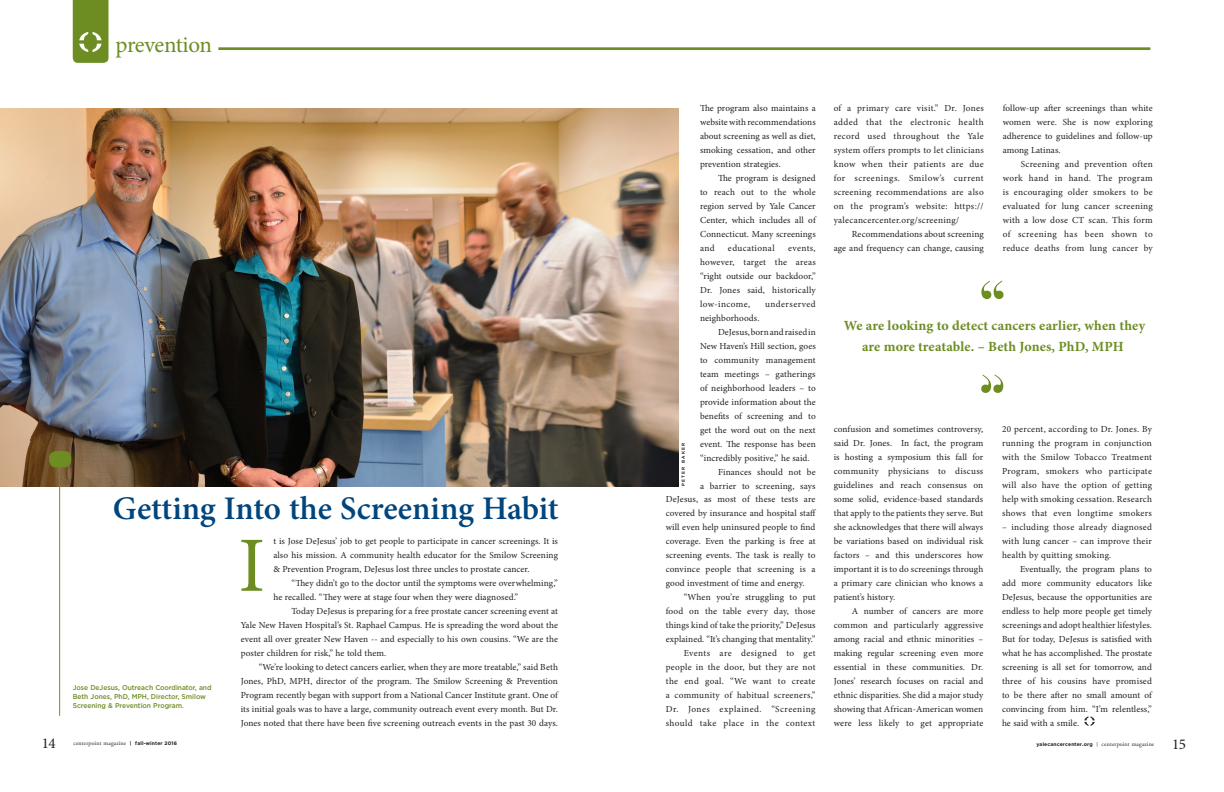
<style>
.page{position:relative;width:1224px;height:792px;background:#fff}
.page>*{position:absolute;margin:0;border:0;box-sizing:border-box;transform-origin:0 0}
.t1{font:78.3px "Minion Pro";color:#6d8d23}
.Headline_-_Dept{font:600 33px "Minion Pro";letter-spacing:-.005em;color:#00457d}
.t2{font:23px "Minion Pro";letter-spacing:-.025em;color:#6d8d23}
.t3{font:15px "Minion Pro";color:#231f20}
.Body_Text_-_no_inden{font:700 14px "Minion Pro";letter-spacing:.01em;color:#6d8d23}
.t4{font:9.2px/14px "Minion Pro";letter-spacing:.01em;color:#231f20;text-align:justify}
.t5{font:9.2px "Minion Pro";letter-spacing:.04em;color:#231f20}
.t6{font:9.2px "Minion Pro";letter-spacing:.045em;color:#231f20}
.t7{font:500 7px/9px "Gotham";letter-spacing:-.005em;color:#6d8d23;scale:.96 1}
.t8{font:6px "Adobe Garamond Pro";letter-spacing:.025em;color:#231f20}
.t9{font:700 5px "Gotham";letter-spacing:.025em;color:#231f20}
.Photo_Credit{font:700 4.2px "Gotham";letter-spacing:.3em;color:#231f20}
.s1{font-family:"Gotham";font-weight:700;font-size:5px}
.s2{font-weight:400}
.s3{font-family:"Adobe Garamond Pro";font-weight:400;font-size:6px}
</style>
<div class="page">
<img style="left:0;top:108px;width:678px;height:378px">
<svg style="left:73px;top:0;width:36px;height:63px;background:#789634"></svg>
<hr style="left:59px;top:458px;width:1px;height:258px;background:#6d8d23">
<div style="left:49px;top:451px;width:22px;height:16px;background:#6d8d23;border-radius:7px"></div>
<div style="left:218px;top:47px;width:932px;height:3px;background:#6d8d23;border:1px solid #6d8d23"></div>
<svg style="left:981px;top:281px;width:23px;height:18px"></svg>
<svg style="left:981px;top:375px;width:22px;height:18px"></svg>
<svg style="left:1084px;top:716px;width:11px;height:10px"></svg>
<p class="t2" style="left:116px;top:29px;width:98px">prevention</p>
<p class="Headline_-_Dept" style="left:113px;top:486px;width:447px">Getting Into the Screening Habit</p>
<p class="t7" style="left:73px;top:683px;width:146px">Jose DeJesus, Outreach Coordinator, and<br>Beth Jones, PhD, MPH, Director, Smilow<br>Screening &amp; Prevention Program.</p>
<p class="t3" style="left:42px;top:734px;width:15px">14</p>
<p class="t8" style="left:73px;top:739px;width:105px">centerpoint magazine <span class="s1">| fall-winter 2016</span></p>
<p class="t4" style="left:273px;top:534px;width:286px">t is Jose DeJesus’ job to get people to participate in cancer screenings. It is also his mission. A community health educator for the Smilow Screening &amp; Prevention Program, DeJesus lost three uncles to prostate cancer.</p>
<p class="t4" style="left:273px;top:576px;width:286px;text-indent:18px">“They didn’t go to the doctor until the symptoms were overwhelming,” he recalled. “They were at stage four when they were diagnosed.”</p>
<p class="t4" style="left:241px;top:604px;width:319px;text-indent:51px">Today DeJesus is preparing for a free prostate cancer screening event at Yale New Haven Hospital’s St. Raphael Campus. He is spreading the word about the event all over greater New Haven -- and especially to his own cousins. “We are the poster children for risk,” he told them.</p>
<p class="t4" style="left:241px;top:660px;width:319px;text-indent:18px">“We’re looking to detect cancers earlier, when they are more treatable,” said Beth Jones, PhD, MPH, director of the program. The Smilow Screening &amp; Prevention Program recently began with support from a National Cancer Institute grant. One of its initial goals was to have a large, community outreach event every month. But Dr.<br>Jones noted that there have been five screening outreach events in the past 30 days.</p>
<p class="t1" style="left:238px;top:513px;width:28px">I</p>
<p class="Photo_Credit" style="left:681px;top:486px;width:45px;rotate:-90deg">PETER BAKER</p>
<p class="t4" style="left:700px;top:101px;width:117px">The program also maintains a website with recommendations about screening as well as diet, smoking cessation, and other prevention strategies.</p>
<p class="t4" style="left:700px;top:171px;width:117px;text-indent:18px">The program is designed to reach out to the whole region served by Yale Cancer Center, which includes all of Connecticut. Many screenings and</p>
<p class="t5" style="left:728px;top:242px;width:48px">educational</p>
<p class="t4" style="left:700px;top:241px;width:117px;text-indent:88px">events, however, target the areas “right outside our backdoor,” Dr. Jones said, historically low-income,</p>
<p class="t6" style="left:765px;top:298px;width:52px">underserved</p>
<p class="t4" style="left:700px;top:311px;width:61px">neighborhoods.</p>
<p class="t4" style="left:700px;top:325px;width:117px;text-indent:18px">DeJesus, born and raised in New Haven’s Hill section, goes to community management team meetings – gatherings of neighborhood leaders – to provide information about the benefits of screening and to get the word out on the next event. The response has been “incredibly positive,” he said.</p>
<p class="t4" style="left:700px;top:465px;width:117px;text-align:right">Finances should not be<br>a barrier to screening, says</p>
<p class="t4" style="left:666px;top:492px;width:152px">DeJesus, as most of these tests are covered by insurance and hospital staff will even help uninsured people to find coverage. Even the parking is free at screening events. The task is really to convince people that screening is a good investment of time and energy.</p>
<p class="t4" style="left:666px;top:590px;width:151px;text-indent:18px">“When you’re struggling to put food on the table every day, those things kind of take the priority,” DeJesus explained. “It’s changing that mentality.”</p>
<p class="t4" style="left:666px;top:646px;width:151px;text-indent:18px">Events are designed to get people in the door, but they are not the end goal. “We want to create a community of habitual screeners,” Dr. Jones explained. “Screening should take place in the context</p>
<p class="t4" style="left:834px;top:101px;width:152px">of a primary care visit.” Dr. Jones added that the electronic health record used throughout the Yale system offers prompts to let clinicians know when their patients are due for screenings. Smilow’s current screening recommendations are also on the program’s website: https:// yalecancercenter.org/screening/</p>
<p class="t4" style="left:834px;top:227px;width:151px;text-align:right">Recommendations about screening<br>age and frequency can change, causing</p>
<p class="t4" style="left:1003px;top:101px;width:152px">follow-up after screenings than white women were. She is now exploring adherence to guidelines and follow-up among Latinas.</p>
<p class="t4" style="left:1003px;top:157px;width:152px;text-indent:18px">Screening and prevention often work hand in hand. The program is encouraging older smokers to be evaluated for lung cancer screening with a low dose CT scan. This form of screening has been shown to reduce deaths from lung cancer by</p>
<p class="Body_Text_-_no_inden" style="left:844px;top:316px;width:303px">We are looking to detect cancers earlier, when they</p>
<p class="Body_Text_-_no_inden" style="left:862px;top:337px;width:263px">are more treatable. – Beth Jones, PhD, MPH</p>
<p class="t4" style="left:834px;top:422px;width:151px">confusion and sometimes controversy, said Dr. Jones. In fact, the program is hosting a symposium this fall for community physicians to discuss guidelines and reach consensus on some solid, evidence-based standards that apply to the patients they serve. But she acknowledges that there will always be variations based on individual risk factors – and this underscores how important it is to do screenings through a primary care clinician who knows a patient’s history.</p>
<p class="t4" style="left:834px;top:604px;width:151px;text-indent:18px">A number of cancers are more common and particularly aggressive among racial and ethnic minorities – making regular screening even more essential in these communities. Dr.<br>Jones’ research focuses on racial and ethnic disparities. She did a major study showing that African-American women were less likely to get appropriate</p>
<p class="t4" style="left:1002px;top:422px;width:152px">20 percent, according to Dr. Jones. By running the program in conjunction with the Smilow Tobacco Treatment Program, smokers who participate will also have the option of getting help with smoking cessation. Research shows that even longtime smokers</p>
<p class="t4" style="left:1002px;top:520px;width:152px">– including those already diagnosed with lung cancer – can improve their health by quitting smoking.</p>
<p class="t4" style="left:1002px;top:562px;width:152px;text-indent:18px">Eventually, the program plans to add more community educators like DeJesus, because the opportunities are endless to help more people get timely screenings and adopt healthier lifestyles.<br>But for today, DeJesus is satisfied with what he has accomplished. The prostate screening is all set for tomorrow, and three of his cousins have promised to be there after no small amount of convincing from him. “I’m relentless,” he said with a smile.</p>
<p class="t9" style="left:1036px;top:741px;width:119px">yalecancercenter.org <span class="s2">|</span> <span class="s3">centerpoint magazine</span></p>
<p class="t3" style="left:1172px;top:734px;width:15px">15</p>
</div>
